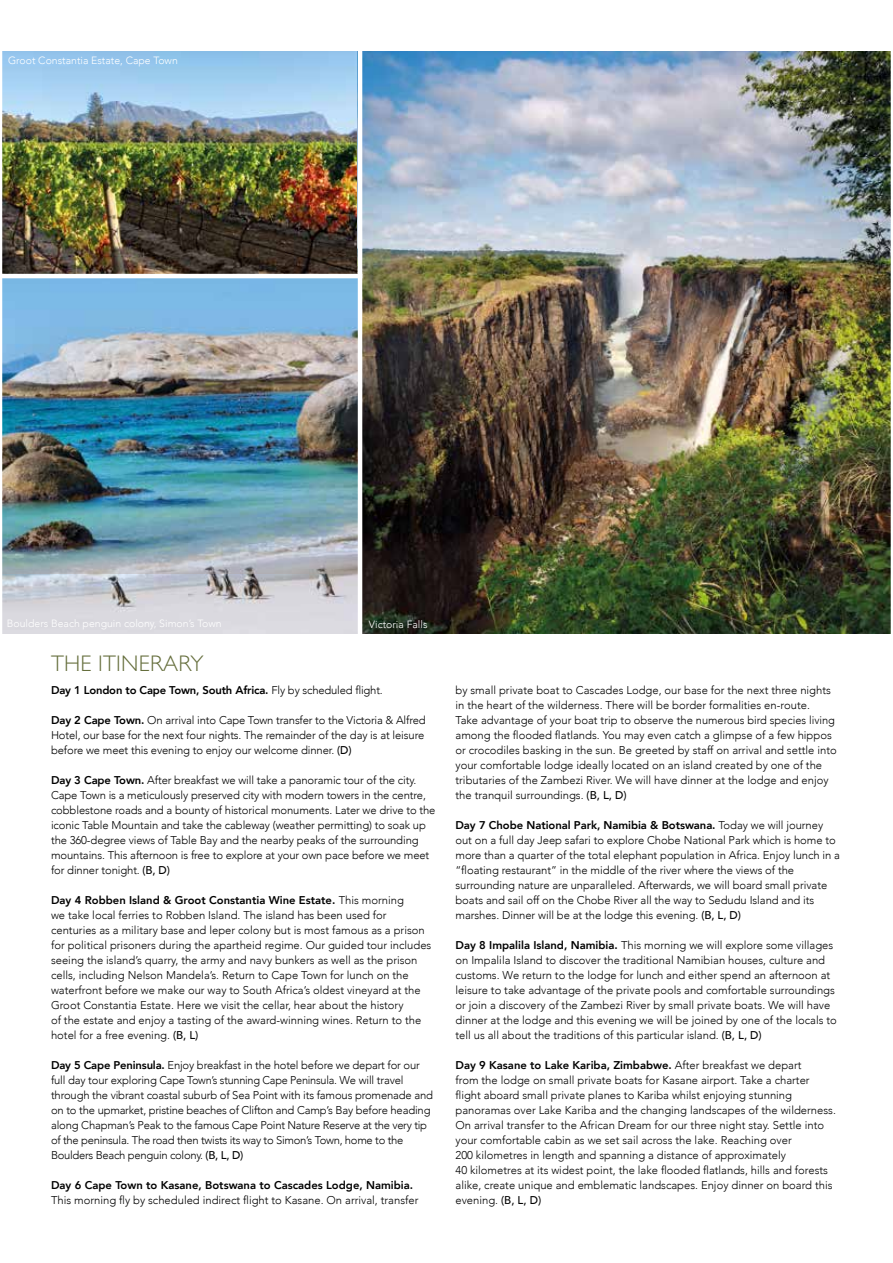
<style>
.page{position:relative;width:893px;height:1263px;background:#fff}
.page>*{position:absolute;margin:0;border:0;box-sizing:border-box;transform-origin:0 0}
.t1{font:300 22.5px "Gill Sans";letter-spacing:.01em;color:#656e3c}
.t2{font:300 11.25px/15px "Avenir";color:#000}
.t3{font:300 11.25px/15px "Avenir";letter-spacing:-.02em;color:#000}
.t4{font:800 11.25px "Avenir";color:#000}
.t5{font:300 10.5px "Avenir";color:#fff}
.s1{font-weight:300}
.s2{font-weight:800}
.s3{font-weight:500}
</style>
<div class="page">
<img style="left:2px;top:51px;width:356px;height:223px">
<img style="left:362px;top:51px;width:529px;height:583px">
<img style="left:2px;top:278px;width:356px;height:356px">
<svg style="left:2px;top:548px;width:356px;height:26px;background:#a4aeb5"></svg>
<p class="t5" style="left:8px;top:54px;width:171px">Groot Constantia Estate, Cape Town</p>
<p class="t5" style="left:7px;top:617px;width:216px">Boulders Beach penguin colony, Simon’s Town</p>
<h1 class="t1" style="left:51px;top:646px;width:154px">THE ITINERARY</h1>
<p class="t5" style="left:369px;top:618px;width:60px">Victoria Falls</p>
<p class="t4" style="left:51px;top:681px;width:333px">Day 1 London to Cape Town, South Africa. <span class="s1">Fly by scheduled flight.</span></p>
<p class="t2" style="left:51px;top:712px;width:376px;text-align:justify"><span class="s2">Day 2 Cape Town.</span> On arrival into Cape Town transfer to the Victoria &amp; Alfred Hotel, our base for the next four nights. The remainder of the day is at leisure before we meet this evening to enjoy our welcome dinner. <span class="s3">(D)</span></p>
<p class="t2" style="left:51px;top:772px;width:386px"><span class="s2">Day 3 Cape Town.</span> After breakfast we will take a panoramic tour of the city.<br>Cape Town is a meticulously preserved city with modern towers in the centre, cobblestone roads and a bounty of historical monuments. Later we drive to the iconic Table Mountain and take the cableway (weather permitting) to soak up the 360-degree views of Table Bay and the nearby peaks of the surrounding mountains. This afternoon is free to explore at your own pace before we meet for dinner tonight. <span class="s3">(B, D)</span></p>
<p class="t2" style="left:51px;top:892px;width:382px"><span class="s2">Day 4 Robben Island &amp; Groot Constantia Wine Estate.</span> This morning<br>we take local ferries to Robben Island. The island has been used for centuries as a military base and leper colony but is most famous as a prison for political prisoners during the apartheid regime. Our guided tour includes seeing the island’s quarry, the army and navy bunkers as well as the prison cells, including Nelson Mandela’s. Return to Cape Town for lunch on the waterfront before we make our way to South Africa’s oldest vineyard at the Groot Constantia Estate. Here we visit the cellar, hear about the history<br>of the estate and enjoy a tasting of the award-winning wines. Return to the hotel for a free evening. <span class="s3">(B, L)</span></p>
<p class="t3" style="left:51px;top:1057px;width:384px"><span class="s2">Day 5 Cape Peninsula.</span> Enjoy breakfast in the hotel before we depart for our full day tour exploring Cape Town’s stunning Cape Peninsula. We will travel through the vibrant coastal suburb of Sea Point with its famous promenade and on to the upmarket, pristine beaches of Clifton and Camp’s Bay before heading along Chapman’s Peak to the famous Cape Point Nature Reserve at the very tip of the peninsula. The road then twists its way to Simon’s Town, home to the Boulders Beach penguin colony. <span class="s3">(B, L, D)</span></p>
<p class="t4" style="left:51px;top:1176px;width:364px">Day 6 Cape Town to Kasane, Botswana to Cascades Lodge, Namibia.</p>
<p class="t2" style="left:51px;top:1192px;width:369px">This morning fly by scheduled indirect flight to Kasane. On arrival, transfer</p>
<p class="t2" style="left:455px;top:682px;width:383px">by small private boat to Cascades Lodge, our base for the next three nights in the heart of the wilderness. There will be border formalities en-route.<br>Take advantage of your boat trip to observe the numerous bird species living among the flooded flatlands. You may even catch a glimpse of a few hippos or crocodiles basking in the sun. Be greeted by staff on arrival and settle into your comfortable lodge ideally located on an island created by one of the tributaries of the Zambezi River. We will have dinner at the lodge and enjoy the tranquil surroundings. <span class="s3">(B, L, D)</span></p>
<p class="t2" style="left:455px;top:817px;width:386px"><span class="s2">Day 7 Chobe National Park, Namibia &amp; Botswana.</span> Today we will journey out on a full day Jeep safari to explore Chobe National Park which is home to more than a quarter of the total elephant population in Africa. Enjoy lunch in a “floating restaurant” in the middle of the river where the views of the surrounding nature are unparalleled. Afterwards, we will board small private boats and sail off on the Chobe River all the way to Sedudu Island and its marshes. Dinner will be at the lodge this evening. <span class="s3">(B, L, D)</span></p>
<p class="t2" style="left:455px;top:937px;width:383px"><span class="s2">Day 8 Impalila Island, Namibia.</span> This morning we will explore some villages on Impalila Island to discover the traditional Namibian houses, culture and customs. We return to the lodge for lunch and either spend an afternoon at leisure to take advantage of the private pools and comfortable surroundings or join a discovery of the Zambezi River by small private boats. We will have dinner at the lodge and this evening we will be joined by one of the locals to tell us all about the traditions of this particular island. <span class="s3">(B, L, D)</span></p>
<p class="t2" style="left:455px;top:1057px;width:382px"><span class="s2">Day 9 Kasane to Lake Kariba, Zimbabwe.</span> After breakfast we depart<br>from the lodge on small private boats for Kasane airport. Take a charter flight aboard small private planes to Kariba whilst enjoying stunning panoramas over Lake Kariba and the changing landscapes of the wilderness.<br>On arrival transfer to the African Dream for our three night stay. Settle into your comfortable cabin as we set sail across the lake. Reaching over<br>200 kilometres in length and spanning a distance of approximately<br>40 kilometres at its widest point, the lake flooded flatlands, hills and forests alike, create unique and emblematic landscapes. Enjoy dinner on board this evening. <span class="s3">(B, L, D)</span></p>
</div>
